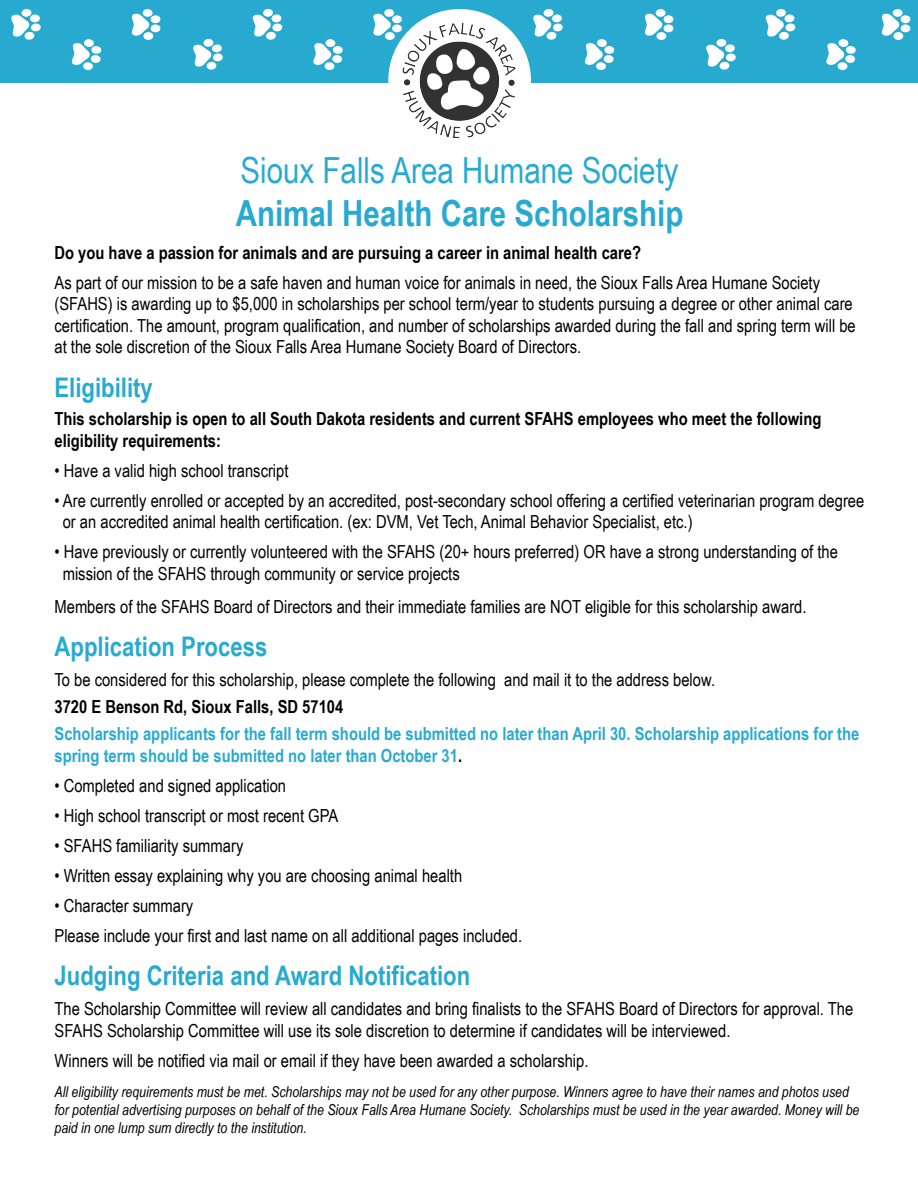
<style>
.page{position:relative;width:918px;height:1188px;background:#fff}
.page>*{position:absolute;margin:0;border:0;box-sizing:border-box;transform-origin:0 0}
.t1{font:36px "Arial Narrow";color:#28aad0}
.t2{font:700 36px "Arial Narrow";color:#28aad0}
.t3{font:700 27px "Arial Narrow";color:#28aad0}
.t4{font:18px/21.6px "Arial Narrow";color:#000}
.t5{font:700 18px/21.6px "Arial Narrow";color:#000}
.t6{font:700 18px/21.6px "Arial Narrow";color:#28aad0}
.t7{font:italic 15px/18px "Arial Narrow";color:#000}
.s1{color:#000}
</style>
<div class="page">
<div style="left:0;top:0;width:918px;height:82px;background:#28aad0"></div>
<svg style="left:11px;top:9px;width:30px;height:31px"></svg>
<svg style="left:72px;top:39px;width:30px;height:31px"></svg>
<svg style="left:132px;top:9px;width:29px;height:31px"></svg>
<svg style="left:193px;top:39px;width:30px;height:31px"></svg>
<svg style="left:253px;top:9px;width:30px;height:31px"></svg>
<svg style="left:313px;top:39px;width:30px;height:31px"></svg>
<svg style="left:373px;top:9px;width:29px;height:31px"></svg>
<svg style="left:533px;top:9px;width:30px;height:31px"></svg>
<svg style="left:585px;top:39px;width:30px;height:31px"></svg>
<svg style="left:645px;top:9px;width:29px;height:31px"></svg>
<svg style="left:706px;top:39px;width:30px;height:31px"></svg>
<svg style="left:766px;top:9px;width:30px;height:31px"></svg>
<svg style="left:826px;top:39px;width:30px;height:31px"></svg>
<svg style="left:882px;top:9px;width:29px;height:31px"></svg>
<div style="left:388px;top:9px;width:143px;height:143px;background:#fff;border-radius:50%"></div>
<img style="left:399px;top:18px;width:122px;height:121px">
<h1 class="t1" style="left:241px;top:144px;width:440px">Sioux Falls Area Humane Society</h1>
<h1 class="t2" style="left:236px;top:186px;width:449px">Animal Health Care Scholarship</h1>
<p class="t5" style="left:55px;top:241px;width:588px">Do you have a passion for animals and are pursuing a career in animal health care?</p>
<p class="t4" style="left:55px;top:271px;width:803px">As part of our mission to be a safe haven and human voice for animals in need, the Sioux Falls Area Humane Society (SFAHS) is awarding up to $5,000 in scholarships per school term/year to students pursuing a degree or other animal care certification. The amount, program qualification, and number of scholarships awarded during the fall and spring term will be at the sole discretion of the Sioux Falls Area Humane Society Board of Directors.</p>
<h2 class="t3" style="left:55px;top:367px;width:100px">Eligibility</h2>
<p class="t5" style="left:55px;top:407px;width:768px">This scholarship is open to all South Dakota residents and current SFAHS employees who meet the following eligibility requirements:</p>
<p class="t4" style="left:55px;top:459px;width:236px">• Have a valid high school transcript</p>
<p class="t4" style="left:63px;top:489px;width:803px;text-indent:-8px">• Are currently enrolled or accepted by an accredited, post-secondary school offering a certified veterinarian program degree or an accredited animal health certification. (ex: DVM, Vet Tech, Animal Behavior Specialist, etc.)</p>
<p class="t4" style="left:63px;top:541px;width:777px;text-indent:-8px">• Have previously or currently volunteered with the SFAHS (20+ hours preferred) OR have a strong understanding of the mission of the SFAHS through community or service projects</p>
<p class="t4" style="left:55px;top:595px;width:754px">Members of the SFAHS Board of Directors and their immediate families are NOT eligible for this scholarship award.</p>
<h2 class="t3" style="left:55px;top:626px;width:214px">Application Process</h2>
<p class="t4" style="left:55px;top:668px;width:662px">To be considered for this scholarship, please complete the following and mail it to the address below.</p>
<p class="t5" style="left:55px;top:695px;width:290px">3720 E Benson Rd, Sioux Falls, SD 57104</p>
<p class="t6" style="left:55px;top:722px;width:806px">Scholarship applicants for the fall term should be submitted no later than April 30. Scholarship applications for the spring term should be submitted no later than October 31<span class="s1">.</span></p>
<p class="t4" style="left:55px;top:774px;width:233px">• Completed and signed application</p>
<p class="t4" style="left:55px;top:804px;width:285px">• High school transcript or most recent GPA</p>
<p class="t4" style="left:55px;top:834px;width:190px">• SFAHS familiarity summary</p>
<p class="t4" style="left:55px;top:864px;width:409px">• Written essay explaining why you are choosing animal health</p>
<p class="t4" style="left:55px;top:890px;width:469px;line-height:30px">• Character summary<br>Please include your first and last name on all additional pages included.</p>
<h2 class="t3" style="left:55px;top:955px;width:417px">Judging Criteria and Award Notification</h2>
<p class="t4" style="left:55px;top:997px;width:800px">The Scholarship Committee will review all candidates and bring finalists to the SFAHS Board of Directors for approval. The<br>SFAHS Scholarship Committee will use its sole discretion to determine if candidates will be interviewed.</p>
<p class="t4" style="left:55px;top:1049px;width:536px">Winners will be notified via mail or email if they have been awarded a scholarship.</p>
<p class="t7" style="left:55px;top:1082px;width:806px">All eligibility requirements must be met. Scholarships may not be used for any other purpose. Winners agree to have their names and photos used for potential advertising purposes on behalf of the Sioux Falls Area Humane Society. Scholarships must be used in the year awarded. Money will be paid in one lump sum directly to the institution.</p>
</div>
